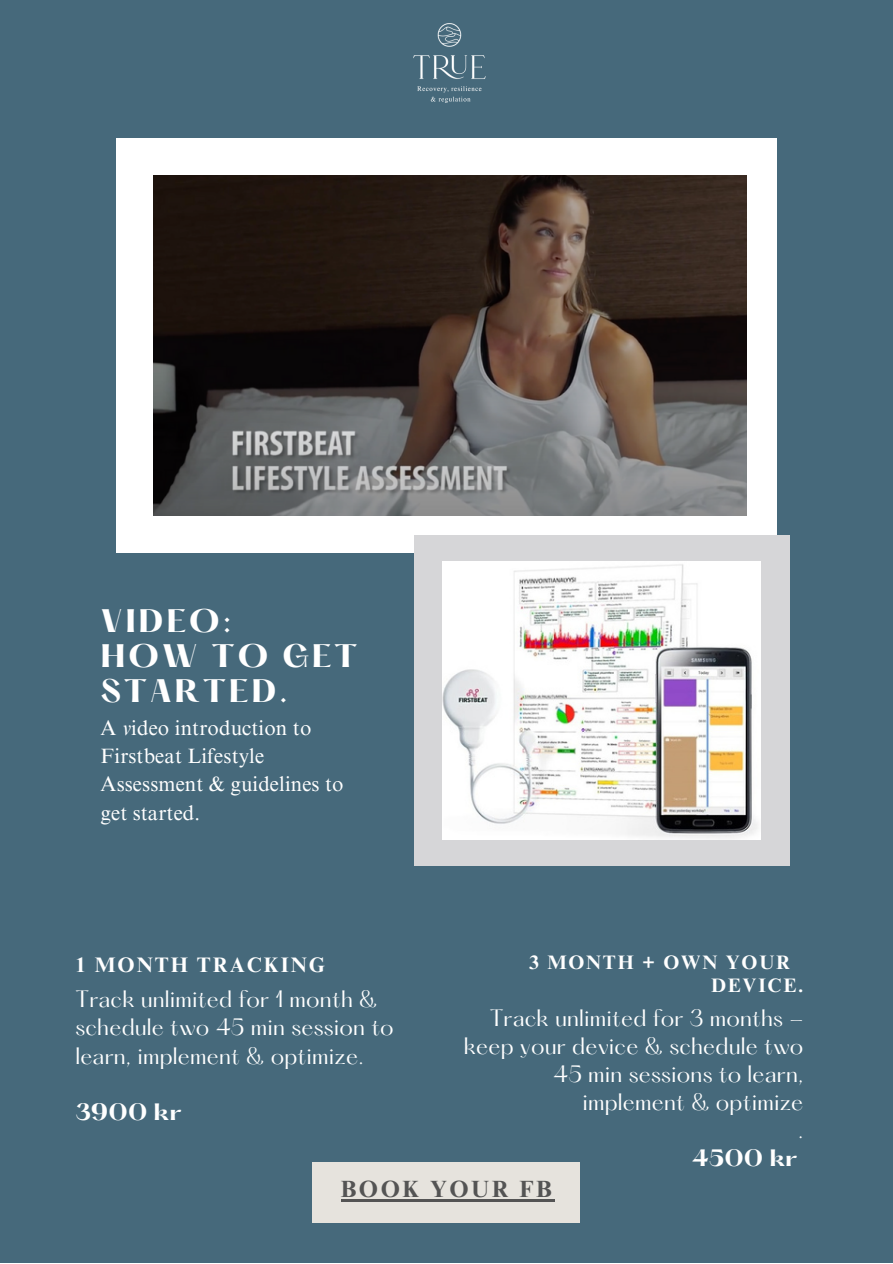
<style>
.page{position:relative;width:893px;height:1264px;background:#fff}
.page>*{position:absolute;margin:0;border:0;box-sizing:border-box;transform-origin:0 0}
.t1{font:700 28.5px/34.8px "Hatton";letter-spacing:.09em;color:#fff}
.t2{font:700 23.55px "Times NRMT Pro";letter-spacing:.105em;color:#545454}
.t3{font:700 21px "Times NRMT Pro";letter-spacing:.09em;color:#fff}
.t4{font:20.7px/28px "Hatton";letter-spacing:.01em;color:#fff}
.t5{font:20.7px/28px "Times NRMT Pro";letter-spacing:.01em;color:#fff}
.t6{font:700 20.7px "Hatton";letter-spacing:.01em;color:#fff}
.t7{font:700 19.5px/23.5px "Times NRMT Pro";letter-spacing:.09em;color:#fff}
.s1{font-style:italic}
</style>
<div class="page">
<div style="left:0;top:0;width:892px;height:1262px;background:#46697b"></div>
<div style="left:116px;top:138px;width:660px;height:415px;background:#fff"></div>
<div style="left:414px;top:535px;width:375px;height:330px;background:#d6d6d8"></div>
<img style="left:153px;top:176px;width:593px;height:339px">
<img style="left:443px;top:561px;width:317px;height:279px">
<img style="left:414px;top:24px;width:71px;height:78px">
<div style="left:313px;top:1162px;width:267px;height:60px;background:#e6e3dd"></div>
<hr style="left:341px;top:1199px;width:213px;height:2px;background:#545454">
<p class="t1" style="left:101px;top:607px;width:132px">VIDEO:</p>
<p class="t1" style="left:101px;top:642px;width:258px">HOW TO GET<br>STARTED.</p>
<p class="t5" style="left:101px;top:716px;width:244px">A <span class="s1">v</span>ideo introduction to<br>Firstbeat Lifestyle<br>Assessment &amp; guidelines to get started.</p>
<p class="t3" style="left:75px;top:956px;width:251px">1 MONTH TRACKING</p>
<p class="t4" style="left:75px;top:987px;width:320px">Track unlimited for 1 month &amp; schedule two 45 min session to learn, implement &amp; optimize.</p>
<p class="t6" style="left:75px;top:1101px;width:107px">3900 kr</p>
<p class="t7" style="left:711px;top:952px;width:94px;text-indent:-182px">3 MONTH + OWN YOUR<br>DEVICE.</p>
<p class="t4" style="left:463px;top:1005px;width:341px;text-align:right">Track unlimited for 3 months - keep your device &amp; schedule two<br>45 min sessions to learn, implement &amp; optimize</p>
<p class="t4" style="left:798px;top:1118px;width:7px">.</p>
<p class="t6" style="left:691px;top:1148px;width:107px">4500 kr</p>
<p class="t2" style="left:341px;top:1180px;width:212px">BOOK YOUR FB</p>
</div>
